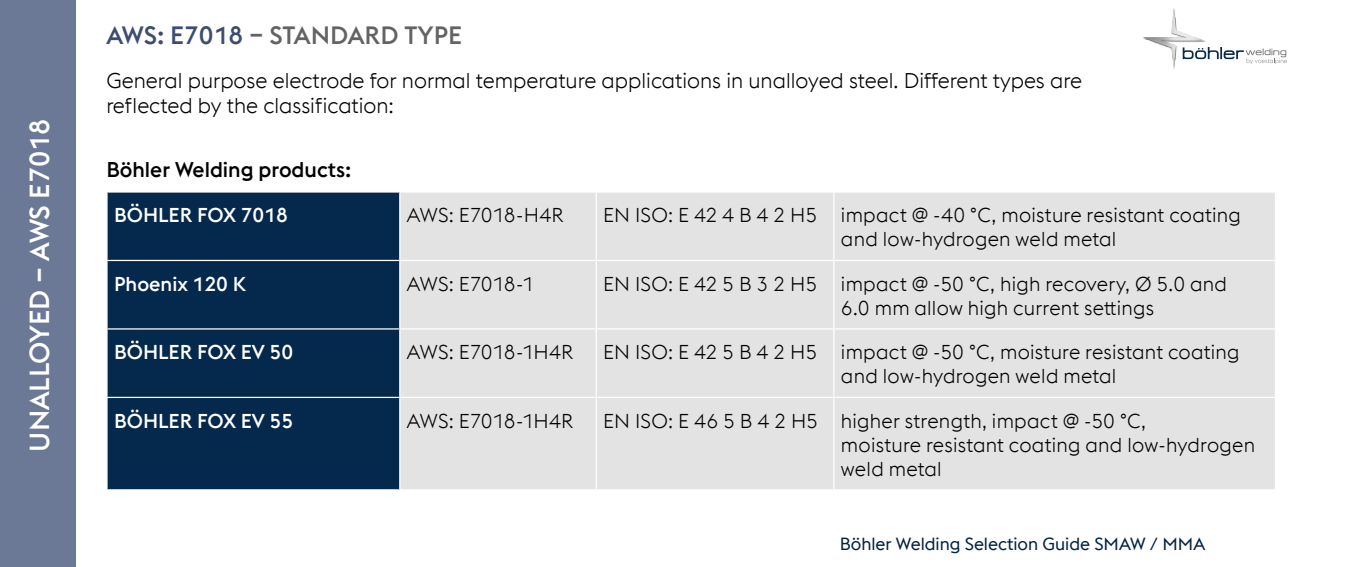
<style>
.page{position:relative;width:1347px;height:567px;background:#fff}
.page>*{position:absolute;margin:0;border:0;box-sizing:border-box;transform-origin:0 0}
.t1{font:500 27.5px "voestalpine";color:#fff}
.t2{font:500 25px "voestalpine";letter-spacing:-.005em;color:#3c4d6f}
.t3{font:500 25px "voestalpine";color:#636362}
.t4{font:300 21.25px/25px "voestalpine";color:#000}
.t5{font:500 21.25px "voestalpine";color:#000}
.t6{font:300 20px/24px "voestalpine";letter-spacing:.01em;color:#000}
.t7{font:500 20px "voestalpine";color:#fff}
.t8{font:300 20px "voestalpine";letter-spacing:-.015em;color:#000}
.t9{font:300 20px "voestalpine";letter-spacing:-.02em;color:#000}
.t10{font:17.5px "voestalpine";color:#024}
.s1{color:#636362}
</style>
<div class="page">
<div style="left:0;top:0;width:76px;height:567px;background:#6b7996"></div>
<img style="left:1143px;top:8px;width:62px;height:61px">
<svg style="left:1182px;top:47px;width:105px;height:17px"></svg>
<div style="left:108px;top:193px;width:291px;height:296px;background:#04294c"></div>
<div style="left:400px;top:193px;width:874px;height:296px;background:#e3e3e3"></div>
<hr style="left:595px;top:193px;width:2px;height:67px;background:#fff">
<hr style="left:833px;top:193px;width:1px;height:67px;background:#fff">
<hr style="left:106px;top:260px;width:294px;height:1px;background:#fff">
<hr style="left:400px;top:260px;width:196px;height:1px;background:#fff">
<hr style="left:596px;top:260px;width:238px;height:1px;background:#fff">
<hr style="left:595px;top:261px;width:2px;height:67px;background:#fff">
<hr style="left:834px;top:260px;width:442px;height:1px;background:#fff">
<hr style="left:833px;top:261px;width:1px;height:67px;background:#fff">
<hr style="left:595px;top:330px;width:2px;height:67px;background:#fff">
<hr style="left:833px;top:330px;width:1px;height:67px;background:#fff">
<hr style="left:595px;top:398px;width:2px;height:91px;background:#fff">
<hr style="left:833px;top:398px;width:1px;height:91px;background:#fff">
<hr style="left:106px;top:328px;width:294px;height:2px;background:#fff">
<hr style="left:400px;top:328px;width:196px;height:2px;background:#fff">
<hr style="left:596px;top:328px;width:238px;height:2px;background:#fff">
<hr style="left:834px;top:328px;width:442px;height:2px;background:#fff">
<hr style="left:106px;top:397px;width:294px;height:1px;background:#fff">
<hr style="left:400px;top:397px;width:196px;height:1px;background:#fff">
<hr style="left:596px;top:397px;width:238px;height:1px;background:#fff">
<hr style="left:834px;top:397px;width:442px;height:1px;background:#fff">
<h1 class="t1" style="left:23px;top:451px;width:335px;rotate:-90deg">Unalloyed – AWS E7018</h1>
<p class="t2" style="left:106px;top:20px;width:207px">AWS: E7018 <span class="s1">– STANDA</span></p>
<p class="t3" style="left:364px;top:20px;width:96px">RD TYPE</p>
<p class="t4" style="left:106px;top:68px;width:977px">General purpose electrode for normal temperature applications in unalloyed steel. Different types are reflected by the classification:</p>
<p class="t5" style="left:106px;top:157px;width:247px">Böhler Welding products:</p>
<p class="t7" style="left:114px;top:203px;width:175px">BÖHLER FOX 7018</p>
<p class="t6" style="left:407px;top:203px;width:158px">AWS: E7018-H4R</p>
<p class="t6" style="left:841px;top:203px;width:401px;text-indent:-238px">EN ISO: E 42 4 B 4 2 H5 impact @ -40 °C, moisture resistant coating and low-hydrogen weld metal</p>
<p class="t7" style="left:114px;top:272px;width:133px">Phoenix 120 K</p>
<p class="t9" style="left:407px;top:272px;width:129px">AWS: E7018-1</p>
<p class="t6" style="left:841px;top:272px;width:387px;text-indent:-238px">EN ISO: E 42 5 B 3 2 H5 impact @ -50 °C, high recovery, Ø 5.0 and<br>6.0 mm allow high current settings</p>
<p class="t7" style="left:114px;top:340px;width:181px">BÖHLER FOX EV 50</p>
<p class="t8" style="left:407px;top:341px;width:168px">AWS: E7018-1H4R</p>
<p class="t6" style="left:841px;top:340px;width:400px;text-indent:-238px">EN ISO: E 42 5 B 4 2 H5 impact @ -50 °C, moisture resistant coating and low-hydrogen weld metal</p>
<p class="t7" style="left:114px;top:408px;width:181px">BÖHLER FOX EV 55</p>
<p class="t8" style="left:407px;top:409px;width:168px">AWS: E7018-1H4R</p>
<p class="t6" style="left:841px;top:409px;width:415px;text-indent:-238px">EN ISO: E 46 5 B 4 2 H5 higher strength, impact @ -50 °C,<br>moisture resistant coating and low-hydrogen weld metal</p>
<p class="t10" style="left:839px;top:534px;width:367px">Böhler Welding Selection Guide SMAW / MMA</p>
</div>
